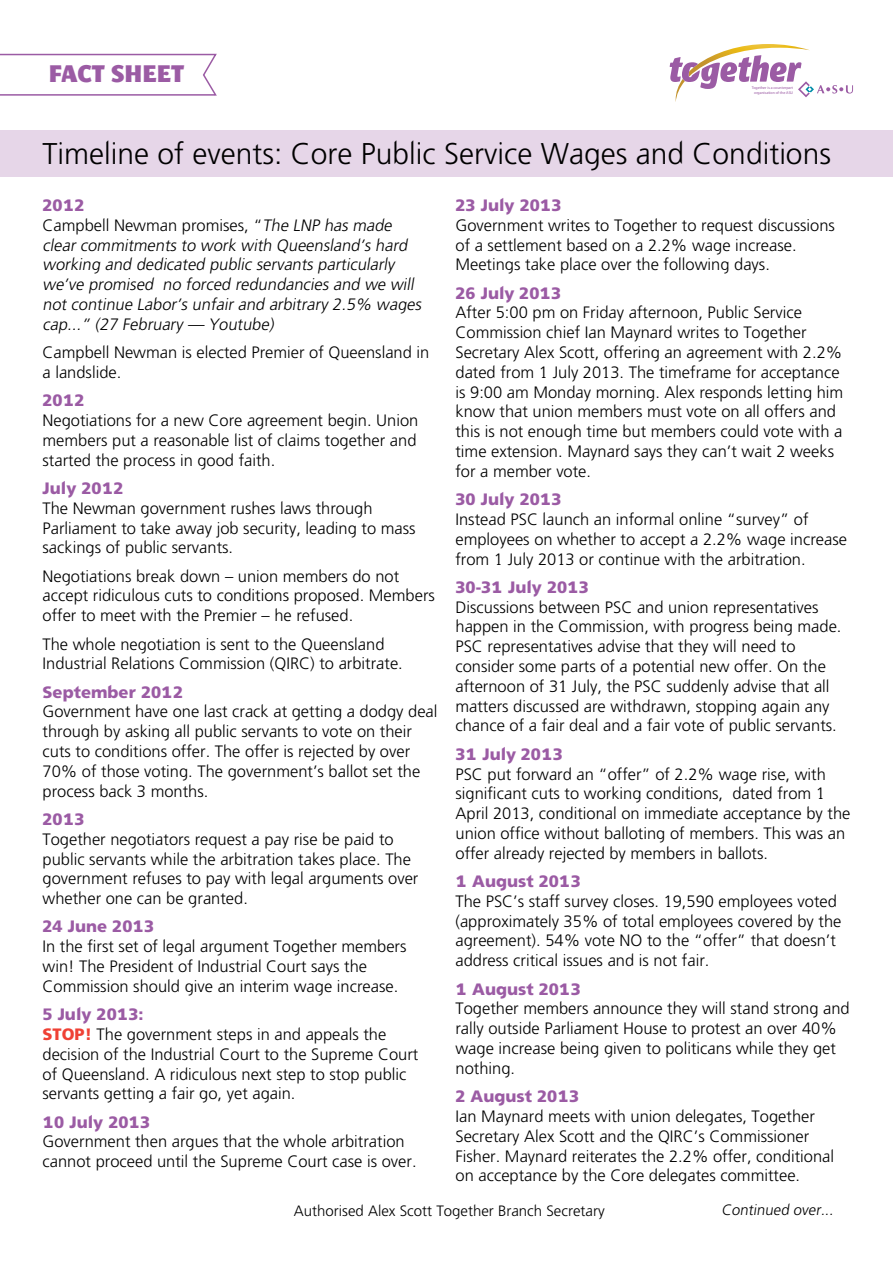
<style>
.page{position:relative;width:893px;height:1263px;background:#fff}
.page>*{position:absolute;margin:0;border:0;box-sizing:border-box;transform-origin:0 0}
.t1{font:300 30px "Freeway";color:#000}
.t2{font:24px "M Egalopolis Extra";color:#9b5ba4}
.t3{font:300 16.5px/19.8px "Freeway";color:#000}
.t4{font:italic 300 16.5px/19.8px "Freeway";color:#000}
.t5{font:900 16.5px "Freeway";color:#9b5ba4}
.t6{font:300 15px "Freeway";color:#000}
.t7{font:3.9px/4.8px "Myriad Pro";color:#9b5ba4;text-align:right}
.s1{font-weight:900;font-style:normal;color:#9b5ba4}
.s2{font-style:normal}
.s3{font-weight:900;color:#9b5ba4}
.s4{font-weight:900;color:#ef4135}
</style>
<div class="page">
<div style="left:0;top:130px;width:893px;height:47px;background:#e6d6e8"></div>
<svg style="left:0;top:53px;width:217px;height:43px"></svg>
<svg style="left:669px;top:44px;width:184px;height:58px"></svg>
<h2 class="t2" style="left:49px;top:56px;width:137px">FACT SHEET</h2>
<p class="t7" style="left:752px;top:86px;width:43px">Together is a counterpart organisation of the ASU</p>
<h1 class="t1" style="left:43px;top:136px;width:790px">Timeline of events: Core Public Service Wages and Conditions</h1>
<p class="t4" style="left:43px;top:195px;width:383px"><span class="s1">2012<br></span><span class="s2">Campbell Newman promises, “</span>The LNP has made clear commitments to work with Queensland’s hard working and dedicated public servants particularly we’ve promised no forced redundancies and we will not continue Labor’s unfair and arbitrary 2.5% wages cap...” (27 February — Youtube)</p>
<p class="t3" style="left:43px;top:342px;width:388px">Campbell Newman is elected Premier of Queensland in a landslide.</p>
<p class="t5" style="left:43px;top:390px;width:44px">2012</p>
<p class="t3" style="left:43px;top:410px;width:377px;text-align:justify">Negotiations for a new Core agreement begin. Union members put a reasonable list of claims together and started the process in good faith.</p>
<p class="t5" style="left:43px;top:478px;width:82px">July 2012</p>
<p class="t3" style="left:43px;top:498px;width:375px">The Newman government rushes laws through<br>Parliament to take away job security, leading to mass sackings of public servants.</p>
<p class="t3" style="left:43px;top:566px;width:394px">Negotiations break down – union members do not accept ridiculous cuts to conditions proposed. Members offer to meet with the Premier – he refused.</p>
<p class="t3" style="left:43px;top:634px;width:362px">The whole negotiation is sent to the Queensland<br>Industrial Relations Commission (QIRC) to arbitrate.</p>
<p class="t5" style="left:43px;top:682px;width:142px">September 2012</p>
<p class="t3" style="left:43px;top:702px;width:396px">Government have one last crack at getting a dodgy deal through by asking all public servants to vote on their cuts to conditions offer. The offer is rejected by over 70% of those voting. The government’s ballot set the process back 3 months.</p>
<p class="t5" style="left:43px;top:809px;width:44px">2013</p>
<p class="t3" style="left:43px;top:829px;width:377px">Together negotiators request a pay rise be paid to public servants while the arbitration takes place. The government refuses to pay with legal arguments over whether one can be granted.</p>
<p class="t5" style="left:43px;top:917px;width:113px">24 June 2013</p>
<p class="t3" style="left:43px;top:936px;width:365px">In the first set of legal argument Together members win! The President of Industrial Court says the<br>Commission should give an interim wage increase.</p>
<p class="t3" style="left:43px;top:1004px;width:377px"><span class="s3">5 July 2013:<br></span><span class="s4">STOP!</span> The government steps in and appeals the decision of the Industrial Court to the Supreme Court of Queensland. A ridiculous next step to stop public servants getting a fair go, yet again.</p>
<p class="t5" style="left:43px;top:1112px;width:109px">10 July 2013</p>
<p class="t3" style="left:43px;top:1132px;width:376px">Government then argues that the whole arbitration cannot proceed until the Supreme Court case is over.</p>
<p class="t5" style="left:455px;top:195px;width:108px">23 July 2013</p>
<p class="t3" style="left:455px;top:215px;width:381px">Government writes to Together to request discussions of a settlement based on a 2.2% wage increase.<br>Meetings take place over the following days.</p>
<p class="t5" style="left:455px;top:283px;width:107px">26 July 2013</p>
<p class="t3" style="left:455px;top:303px;width:389px">After 5:00 pm on Friday afternoon, Public Service Commission chief Ian Maynard writes to Together Secretary Alex Scott, offering an agreement with 2.2% dated from 1 July 2013. The timeframe for acceptance is 9:00 am Monday morning. Alex responds letting him know that union members must vote on all offers and this is not enough time but members could vote with a time extension. Maynard says they can’t wait 2 weeks for a member vote.</p>
<p class="t5" style="left:455px;top:489px;width:108px">30 July 2013</p>
<p class="t3" style="left:455px;top:509px;width:393px">Instead PSC launch an informal online “survey” of employees on whether to accept a 2.2% wage increase from 1 July 2013 or continue with the arbitration.</p>
<p class="t5" style="left:455px;top:577px;width:135px">30-31 July 2013</p>
<p class="t3" style="left:455px;top:597px;width:388px">Discussions between PSC and union representatives happen in the Commission, with progress being made.<br>PSC representatives advise that they will need to consider some parts of a potential new offer. On the afternoon of 31 July, the PSC suddenly advise that all matters discussed are withdrawn, stopping again any chance of a fair deal and a fair vote of public servants.</p>
<p class="t5" style="left:455px;top:744px;width:109px">31 July 2013</p>
<p class="t3" style="left:455px;top:764px;width:396px">PSC put forward an “offer” of 2.2% wage rise, with significant cuts to working conditions, dated from 1<br>April 2013, conditional on immediate acceptance by the union office without balloting of members. This was an offer already rejected by members in ballots.</p>
<p class="t5" style="left:455px;top:871px;width:127px">1 August 2013</p>
<p class="t3" style="left:455px;top:891px;width:387px">The PSC’s staff survey closes. 19,590 employees voted (approximately 35% of total employees covered by the agreement). 54% vote NO to the “offer” that doesn’t address critical issues and is not fair.</p>
<p class="t5" style="left:455px;top:979px;width:127px">1 August 2013</p>
<p class="t3" style="left:455px;top:999px;width:396px">Together members announce they will stand strong and rally outside Parliament House to protest an over 40% wage increase being given to politicans while they get nothing.</p>
<p class="t5" style="left:455px;top:1086px;width:125px">2 August 2013</p>
<p class="t3" style="left:455px;top:1106px;width:380px">Ian Maynard meets with union delegates, Together Secretary Alex Scott and the QIRC’s Commissioner Fisher. Maynard reiterates the 2.2% offer, conditional on acceptance by the Core delegates committee.</p>
<p class="t6" style="left:294px;top:1202px;width:312px">Authorised Alex Scott Together Branch Secretary</p>
<p class="t6" style="left:721px;top:1201px;width:116px">Continued over...</p>
</div>
